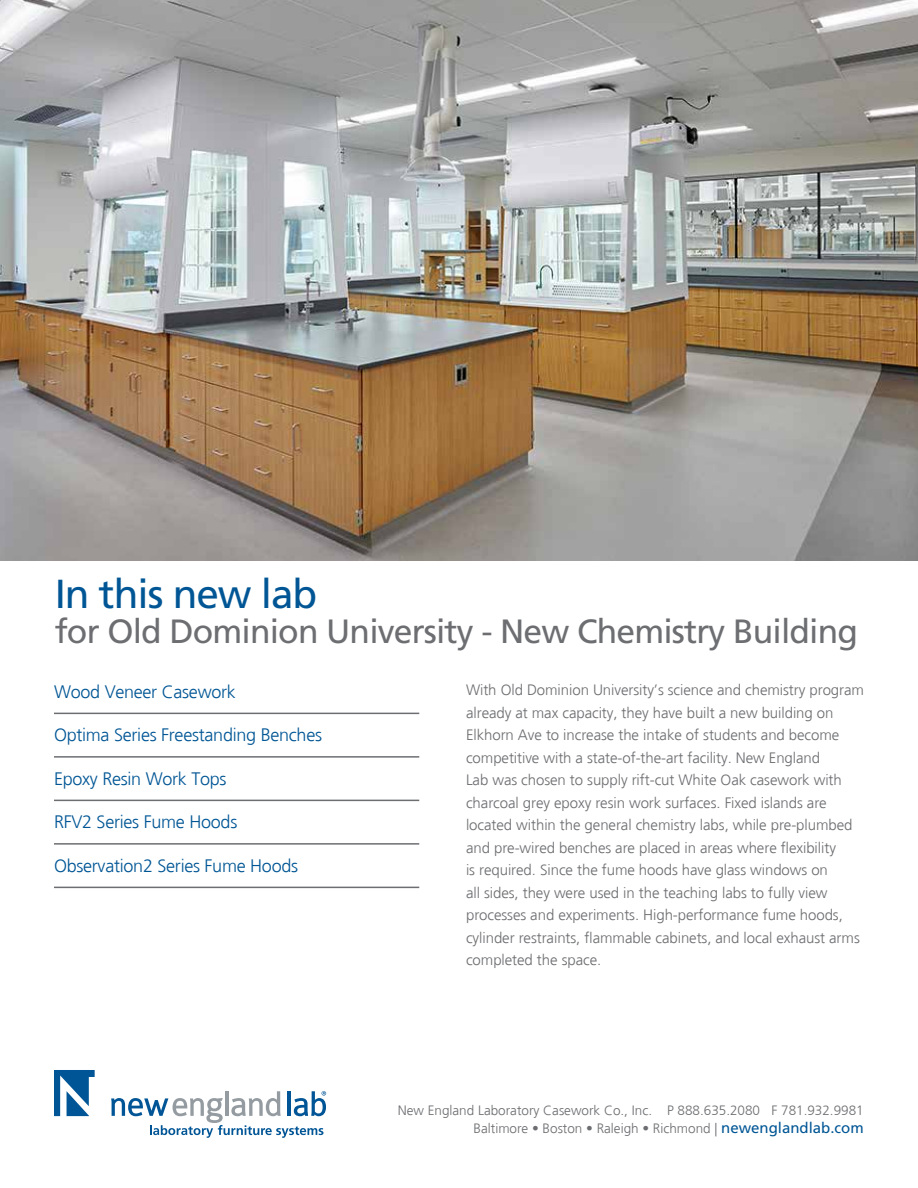
<style>
.page{position:relative;width:918px;height:1188px;background:#fff}
.page>*{position:absolute;margin:0;border:0;box-sizing:border-box;transform-origin:0 0}
.t1{font:40.5px "Frutiger LT Com";letter-spacing:-.025em;color:#005695}
.t2{font:33.6px "Frutiger LT Com";letter-spacing:-.025em;color:#6d6e71}
.t3{font:300 18px "Frutiger";letter-spacing:-.015em;color:#005695}
.t4{font:300 15px/22.5px "Frutiger";letter-spacing:-.005em;color:#6d6e71}
.t5{font:300 13.5px/18px "Frutiger";color:#6d6e71;text-align:right}
.s1{font-family:"Frutiger LT Com";font-weight:400;font-size:15px;color:#005695}
</style>
<div class="page">
<hr style="left:54px;top:713px;width:365px;height:1px;background:#6d6e71">
<hr style="left:54px;top:756px;width:365px;height:2px;background:#6d6e71">
<hr style="left:54px;top:800px;width:365px;height:1px;background:#6d6e71">
<hr style="left:54px;top:843px;width:365px;height:2px;background:#6d6e71">
<hr style="left:54px;top:887px;width:365px;height:1px;background:#6d6e71">
<svg style="left:54px;top:1070px;width:41px;height:46px"></svg>
<svg style="left:111px;top:1091px;width:215px;height:47px"></svg>
<img style="left:0;top:0;width:918px;height:560px">
<h1 class="t1" style="left:55px;top:570px;width:264px">In this new lab</h1>
<h2 class="t2" style="left:55px;top:612px;width:805px">for Old Dominion University - New Chemistry Building</h2>
<p class="t3" style="left:54px;top:681px;width:183px">Wood Veneer Casework</p>
<p class="t3" style="left:54px;top:725px;width:270px">Optima Series Freestanding Benches</p>
<p class="t3" style="left:54px;top:768px;width:174px">Epoxy Resin Work Tops</p>
<p class="t3" style="left:54px;top:812px;width:185px">RFV2 Series Fume Hoods</p>
<p class="t3" style="left:54px;top:855px;width:246px">Observation2 Series Fume Hoods</p>
<p class="t4" style="left:466px;top:679px;width:399px">With Old Dominion University’s science and chemistry program already at max capacity, they have built a new building on Elkhorn Ave to increase the intake of students and become competitive with a state-of-the-art facility. New England<br>Lab was chosen to supply rift-cut White Oak casework with charcoal grey epoxy resin work surfaces. Fixed islands are located within the general chemistry labs, while pre-plumbed and pre-wired benches are placed in areas where flexibility<br>is required. Since the fume hoods have glass windows on<br>all sides, they were used in the teaching labs to fully view processes and experiments. High-performance fume hoods, cylinder restraints, flammable cabinets, and local exhaust arms completed the space.</p>
<p class="t5" style="left:398px;top:1101px;width:467px">New England Laboratory Casework Co., Inc. P 888.635.2080 F 781.932.9981<br>Baltimore • Boston • Raleigh • Richmond | <span class="s1">newenglandlab.com</span></p>
</div>
